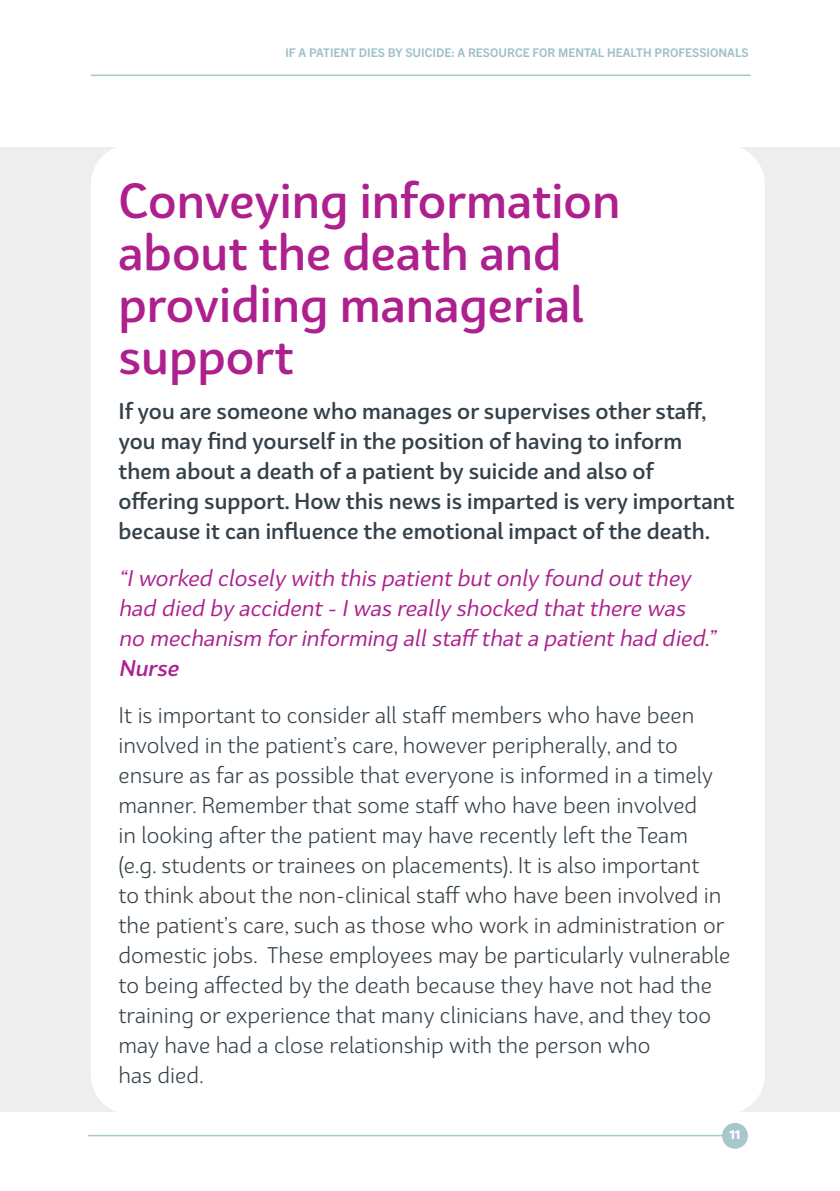
<style>
.page{position:relative;width:840px;height:1191px;background:#fff}
.page>*{position:absolute;margin:0;border:0;box-sizing:border-box;transform-origin:0 0}
.t1{font:500 48px/52px "Bw Surco";color:#ad208e}
.t2{font:22px/30px "Bw Surco";color:#344149}
.t3{font:500 22px/30px "Bw Surco";color:#344149}
.t4{font:italic 22px/30px "Bw Surco";color:#ad208e}
.t5{font:700 14px "Bw Surco";color:#fff}
.t6{font:700 12px "Trade Gothic Next LT Pro";color:#9ec1c7}
.s1{font-weight:500}
</style>
<div class="page">
<hr style="left:88px;top:1134px;width:639px;height:2px;background:#a7c7cc">
<div style="left:721px;top:1123px;width:26px;height:25px;background:#a7c7cc;border-radius:50%"></div>
<hr style="left:91px;top:75px;width:659px;height:1px;background:#a7c7cc">
<div style="left:0;top:147px;width:839px;height:964px;background:#eeeeef"></div>
<div style="left:91px;top:145px;width:673px;height:969px;background:#fff;border-radius:40px"></div>
<p class="t6" style="left:285px;top:45px;width:464px">IF A PATIENT DIES BY SUICIDE: A RESOURCE FOR MENTAL HEALTH PROFESSIONALS</p>
<p class="t1" style="left:118px;top:173px;width:503px">Conveying information about the death and providing managerial support</p>
<p class="t3" style="left:118px;top:395px;width:617px">If you are someone who manages or supervises other staff, you may find yourself in the position of having to inform them about a death of a patient by suicide and also of offering support. How this news is imparted is very important because it can influence the emotional impact of the death.</p>
<p class="t4" style="left:118px;top:562px;width:603px">“Iworked closely with this patientbutonly found outthey had died by accident-Iwas really shocked thatthere was no mechanism forinforming allstaff thata patienthad died.” <span class="s1">Nurse</span></p>
<p class="t2" style="left:118px;top:699px;width:613px">It is important to consider all staff members who have been involved in the patient’s care, however peripherally, and to ensure as far as possible that everyone is informed in a timely manner. Remember that some staff who have been involved<br>in looking after the patient may have recently left the Team (e.g. students or trainees on placements). It is also important<br>to think about the non-clinical staff who have been involved in the patient’s care, such as those who work in administration or domestic jobs. These employees may be particularly vulnerable to being affected by the death because they have not had the training or experience that many clinicians have, and they too may have had a close relationship with the person who<br>has died.</p>
<p class="t5" style="left:729px;top:1124px;width:13px">11</p>
</div>
